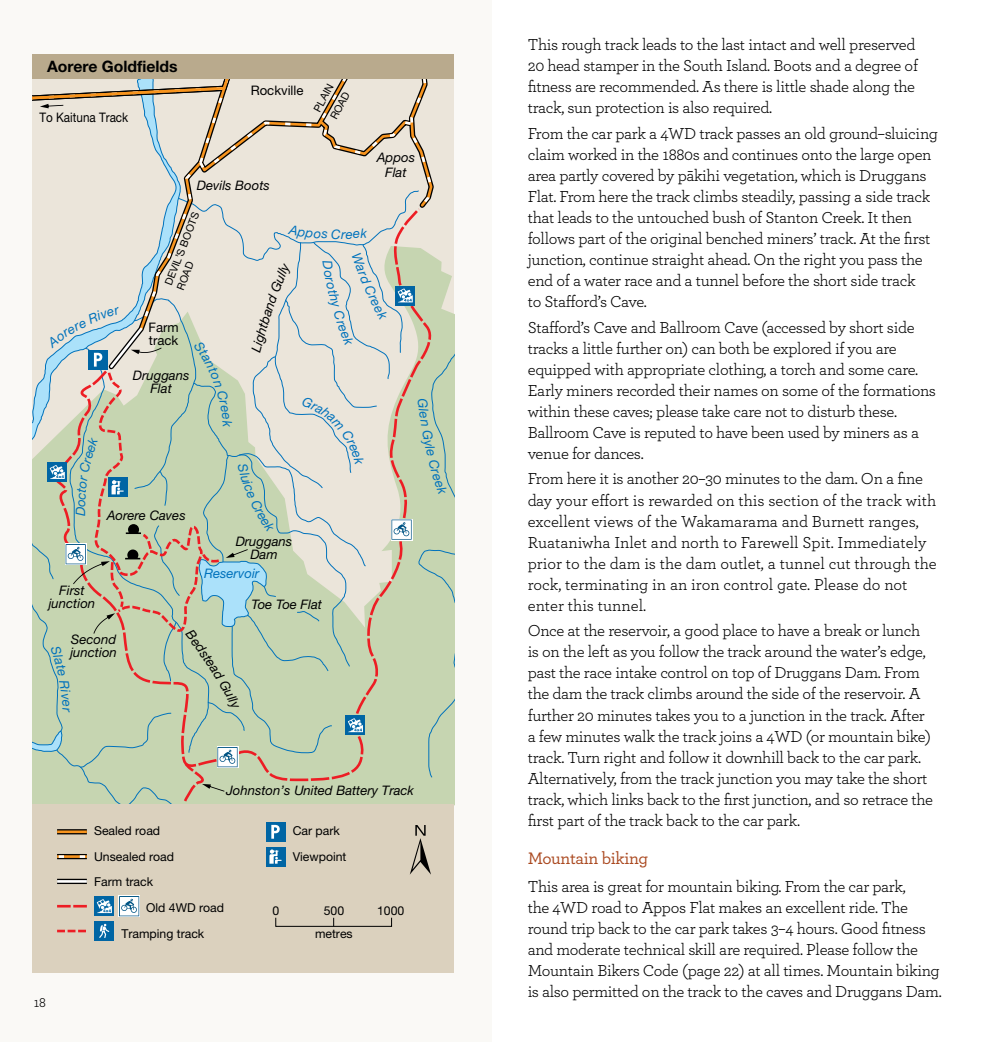
<style>
.page{position:relative;width:983px;height:1042px;background:#fff}
.page>*{position:absolute;margin:0;border:0;box-sizing:border-box;transform-origin:0 0}
.t1{font:500 17.5px "Archer";letter-spacing:-.02em;color:#aa4920}
.t2{font:16.62px/21px "Archer";letter-spacing:-.02em;color:#000}
.t3{font:16.62px/21px "Archer";color:#000}
.t4{font:700 15.75px "Helvetica Neue LT Pro";color:#000}
.t5{font:14px "Archer";color:#000}
.t6{font:italic 13.12px/13px "Helvetica Neue LT Std";color:#000;text-align:center}
.t7{font:13.12px/13px "Helvetica Neue LT Pro";color:#000}
.t8{font:13.12px "Helvetica Neue LT Pro";color:#000;scale:.89 1}
.t9{font:italic 13.12px "Helvetica Neue LT Pro";color:#0072bc}
.t10{font:12.25px/25.6px "Helvetica Neue LT Pro";color:#000}
.t11{font:10.5px/12.6px "Helvetica Neue LT Pro";color:#000}
</style>
<div class="page">
<div style="left:0;top:0;width:491px;height:1042px;background:#faf9f6"></div>
<div style="left:32px;top:55px;width:422px;height:24px;background:#b9aa8d"></div>
<div style="left:32px;top:804px;width:422px;height:168px;background:#dbd1be"></div>
<svg style="left:57px;top:905px;width:30px;height:2px"></svg>
<div style="left:57px;top:879px;width:30px;height:5px;background:#b9b9b9"></div>
<hr style="left:57px;top:880px;width:30px;height:2px;background:#fff">
<div style="left:94px;top:921px;width:20px;height:20px;background:#0065a4"></div>
<svg style="left:99px;top:924px;width:10px;height:14px"></svg>
<svg style="left:57px;top:929px;width:29px;height:3px"></svg>
<div style="left:57px;top:854px;width:30px;height:5px;background:#000"></div>
<hr style="left:57px;top:855px;width:30px;height:3px;background:#f7941e">
<svg style="left:59px;top:855px;width:28px;height:3px"></svg>
<svg style="left:57px;top:829px;width:30px;height:5px"></svg>
<hr style="left:57px;top:830px;width:30px;height:3px;background:#f7941e">
<div style="left:275px;top:917px;width:117px;height:10px;border:1px solid #000"></div>
<svg style="left:410px;top:825px;width:21px;height:49px"></svg>
<div style="left:94px;top:896px;width:20px;height:20px;background:#0065a4"></div>
<svg style="left:97px;top:899px;width:15px;height:14px"></svg>
<div style="left:265px;top:822px;width:20px;height:20px;background:#0065a4"></div>
<svg style="left:271px;top:825px;width:9px;height:13px"></svg>
<div style="left:265px;top:846px;width:20px;height:20px;background:#0065a4"></div>
<svg style="left:269px;top:849px;width:12px;height:15px"></svg>
<svg style="left:119px;top:895px;width:21px;height:22px"></svg>
<svg style="left:119px;top:896px;width:20px;height:20px"></svg>
<svg style="left:32px;top:79px;width:422px;height:725px;background:#d0d5c0"></svg>
<p class="t4" style="left:47px;top:57px;width:132px">Aorere Goldfields</p>
<p class="t8" style="left:39px;top:109px;width:101px">To Kaituna Track</p>
<p class="t7" style="left:251px;top:84px;width:54px">Rockville</p>
<p class="t11" style="left:311px;top:108px;width:31px;rotate:-62deg">PLAIN</p>
<p class="t11" style="left:327px;top:115px;width:31px;rotate:-62deg">ROAD</p>
<p class="t6" style="left:197px;top:178px;width:74px">Devils Boots</p>
<p class="t11" style="left:162px;top:282px;width:79px;rotate:-69deg">DEVIL’S BOOTS<br>ROAD</p>
<p class="t7" style="left:148px;top:320px;width:32px">Farm track</p>
<p class="t6" style="left:133px;top:368px;width:58px">Druggans<br>Flat</p>
<p class="t9" style="left:331px;top:226px;width:16px">Cr</p>
<p class="t6" style="left:376px;top:149px;width:40px;line-height:15.4px">Appos<br>Flat</p>
<p class="t6" style="left:107px;top:508px;width:80px">Aorere Caves</p>
<p class="t6" style="left:49px;top:583px;width:48px">First junction</p>
<p class="t6" style="left:70px;top:632px;width:48px;text-align:left">Second junction</p>
<p class="t6" style="left:236px;top:534px;width:58px">Druggans</p>
<p class="t6" style="left:250px;top:547px;width:29px">Dam</p>
<p class="t9" style="left:204px;top:565px;width:57px">Reservoir</p>
<p class="t6" style="left:251px;top:597px;width:72px">Toe Toe Flat</p>
<p class="t6" style="left:226px;top:783px;width:189px">Johnston’s United Battery Track</p>
<p class="t5" style="left:34px;top:992px;width:14px">18</p>
<p class="t10" style="left:94px;top:818px;width:68px">Sealed road</p>
<p class="t10" style="left:94px;top:843px;width:81px">Unsealed road</p>
<p class="t10" style="left:94px;top:869px;width:60px">Farm track</p>
<p class="t10" style="left:146px;top:894px;width:79px">Old 4WD road</p>
<p class="t10" style="left:121px;top:920px;width:84px">Tramping track</p>
<p class="t10" style="left:315px;top:921px;width:39px">metres</p>
<p class="t10" style="left:292px;top:818px;width:55px">Car park<br>Viewpoint</p>
<p class="t10" style="left:272px;top:897px;width:8px">0</p>
<p class="t10" style="left:323px;top:897px;width:22px">500</p>
<p class="t10" style="left:377px;top:897px;width:29px">1000</p>
<p class="t2" style="left:527px;top:33px;width:392px">This rough track leads to the last intact and well preserved 20 head stamper in the South Island. Boots and a degree of fitness are recommended. As there is little shade along the track, sun protection is also required.</p>
<p class="t2" style="left:527px;top:122px;width:411px">From the car park a 4WD track passes an old ground–sluicing claim worked in the 1880s and continues onto the large open area partly covered by pākihi vegetation, which is Druggans Flat. From here the track climbs steadily, passing a side track that leads to the untouched bush of Stanton Creek. It then follows part of the original benched miners’ track. At the first junction, continue straight ahead. On the right you pass the end of a water race and a tunnel before the short side track<br>to Stafford’s Cave.</p>
<p class="t2" style="left:527px;top:316px;width:409px">Stafford’s Cave and Ballroom Cave (accessed by short side tracks a little further on) can both be explored if you are equipped with appropriate clothing, a torch and some care.<br>Early miners recorded their names on some of the formations within these caves; please take care not to disturb these.<br>Ballroom Cave is reputed to have been used by miners as a venue for dances.</p>
<p class="t3" style="left:527px;top:468px;width:410px">From here it is another 20–30 minutes to the dam. On a fine day your effort is rewarded on this section of the track with excellent views of the Wakamarama and Burnett ranges, Ruataniwha Inlet and north to Farewell Spit. Immediately prior to the dam is the dam outlet, a tunnel cut through the rock, terminating in an iron control gate. Please do not enter this tunnel.</p>
<p class="t2" style="left:527px;top:620px;width:407px">Once at the reservoir, a good place to have a break or lunch is on the left as you follow the track around the water’s edge, past the race intake control on top of Druggans Dam. From the dam the track climbs around the side of the reservoir. A further 20 minutes takes you to a junction in the track. After a few minutes walk the track joins a 4WD (or mountain bike) track. Turn right and follow it downhill back to the car park.<br>Alternatively, from the track junction you may take the short track, which links back to the first junction, and so retrace the first part of the track back to the car park.</p>
<p class="t1" style="left:527px;top:845px;width:122px">Mountain biking</p>
<p class="t2" style="left:527px;top:875px;width:415px">This area is great for mountain biking. From the car park,<br>the 4WD road to Appos Flat makes an excellent ride. The round trip back to the car park takes 3–4 hours. Good fitness and moderate technical skill are required. Please follow the Mountain Bikers Code (page 22) at all times. Mountain biking is also permitted on the track to the caves and Druggans Dam.</p>
</div>
